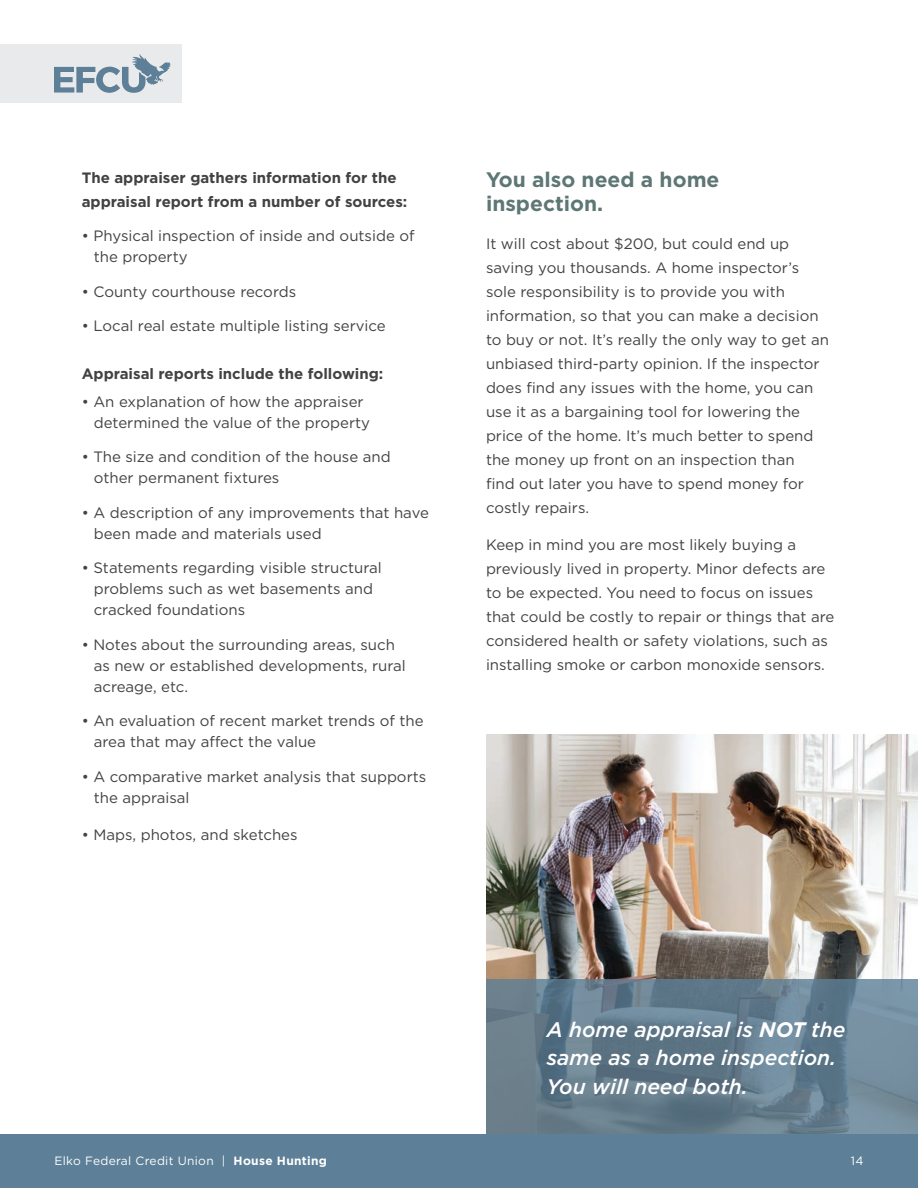
<style>
.page{position:relative;width:918px;height:1188px;background:#fff}
.page>*{position:absolute;margin:0;border:0;box-sizing:border-box;transform-origin:0 0}
.t1{font:italic 500 21px/28.5px "Gotham";color:#fff}
.t2{font:700 21px/24px "Gotham";color:#5d7775}
.t3{font:15px/24px "Gotham";color:#414243}
.t4{font:700 15px/24px "Gotham";color:#414243}
.t5{font:12px "Gotham";letter-spacing:.025em;color:#fff}
.s1{font-weight:700}
</style>
<div class="page">
<div style="left:0;top:1134px;width:918px;height:54px;background:#5d7f97"></div>
<img style="left:486px;top:735px;width:432px;height:245px">
<div style="left:0;top:44px;width:181px;height:59px;background:#e9eaeb"></div>
<svg style="left:54px;top:54px;width:117px;height:39px"></svg>
<svg style="left:486px;top:980px;width:432px;height:154px;background:#667e8e"></svg>
<p class="t4" style="left:82px;top:165px;width:327px">The appraiser gathers information for the appraisal report from a number of sources:</p>
<p class="t3" style="left:94px;top:225px;width:322px;line-height:21px;text-indent:-12px">• Physical inspection of inside and outside of the property</p>
<p class="t3" style="left:82px;top:279px;width:216px">• County courthouse records</p>
<p class="t3" style="left:82px;top:314px;width:306px">• Local real estate multiple listing service</p>
<p class="t4" style="left:82px;top:362px;width:303px">Appraisal reports include the following:</p>
<p class="t3" style="left:94px;top:391px;width:278px;line-height:21px;text-indent:-12px">• An explanation of how the appraiser determined the value of the property</p>
<p class="t3" style="left:94px;top:446px;width:298px;line-height:21px;text-indent:-12px">• The size and condition of the house and other permanent fixtures</p>
<p class="t3" style="left:94px;top:502px;width:337px;line-height:21px;text-indent:-12px">• A description of any improvements that have been made and materials used</p>
<p class="t3" style="left:94px;top:557px;width:289px;line-height:21px;text-indent:-12px">• Statements regarding visible structural problems such as wet basements and cracked foundations</p>
<p class="t3" style="left:94px;top:634px;width:313px;line-height:21px;text-indent:-12px">• Notes about the surrounding areas, such as new or established developments, rural acreage, etc.</p>
<p class="t3" style="left:94px;top:710px;width:331px;line-height:21px;text-indent:-12px">• An evaluation of recent market trends of the area that may affect the value</p>
<p class="t3" style="left:94px;top:766px;width:334px;line-height:21px;text-indent:-12px">• A comparative market analysis that supports the appraisal</p>
<p class="t3" style="left:82px;top:823px;width:217px">• Maps, photos, and sketches</p>
<h1 class="t2" style="left:486px;top:168px;width:235px">You also need a home inspection.</h1>
<p class="t3" style="left:486px;top:231px;width:344px">It will cost about $200, but could end up saving you thousands. A home inspector’s sole responsibility is to provide you with information, so that you can make a decision to buy or not. It’s really the only way to get an unbiased third-party opinion. If the inspector does find any issues with the home, you can use it as a bargaining tool for lowering the price of the home. It’s much better to spend the money up front on an inspection than<br>find out later you have to spend money for costly repairs.</p>
<p class="t3" style="left:486px;top:533px;width:350px">Keep in mind you are most likely buying a previously lived in property. Minor defects are to be expected. You need to focus on issues that could be costly to repair or things that are considered health or safety violations, such as installing smoke or carbon monoxide sensors.</p>
<h1 class="t1" style="left:547px;top:1015px;width:300px">A home appraisal is <span class="s1">NOT</span> the same as a home inspection.<br>You will need both.</h1>
<p class="t5" style="left:54px;top:1153px;width:274px">Elko Federal Credit Union | <span class="s1">House Hunting</span></p>
<p class="t5" style="left:851px;top:1153px;width:14px">14</p>
</div>
